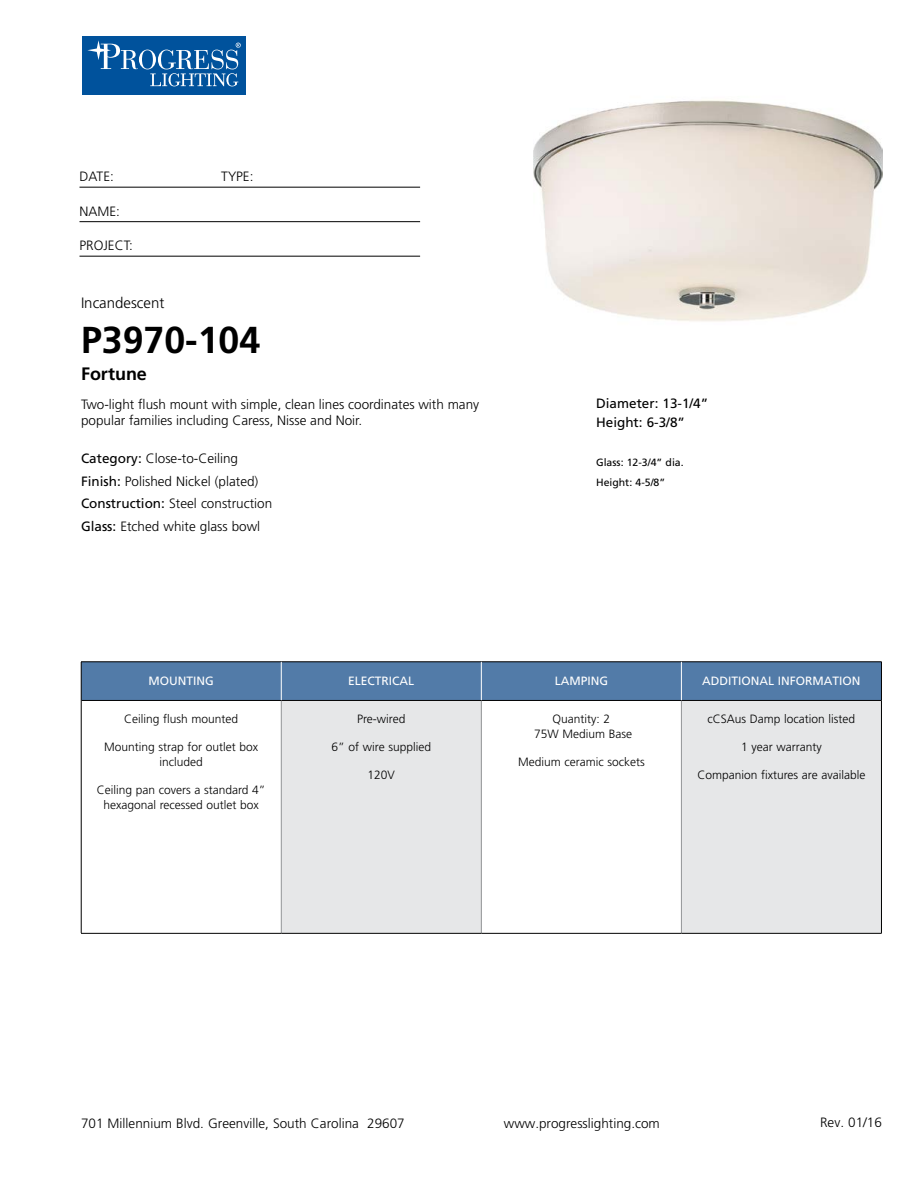
<style>
.page{position:relative;width:918px;height:1188px;background:#fff}
.page>*{position:absolute;margin:0;border:0;box-sizing:border-box;transform-origin:0 0}
.t1{font:700 37.5px "Frutiger";color:#000}
.t2{font:700 18px "Frutiger";color:#000}
.t3{font:300 15px "Frutiger";color:#000}
.t4{font:300 13.5px/22.5px "Frutiger";color:#000}
.t5{font:13.5px/19.5px "Frutiger";color:#000}
.t6{font:300 12px/15px "Frutiger";color:#000;text-align:center}
.t7{font:12px "Frutiger";color:#fff}
.t8{font:10.5px/19.5px "Frutiger";color:#000}
.s1{font-weight:400}
</style>
<div class="page">
<div style="left:82px;top:36px;width:164px;height:59px;background:#00529c"></div>
<svg style="left:139px;top:50px;width:17px;height:19px"></svg>
<div style="left:142px;top:50px;width:11px;height:19px;background:#00529c;border-radius:50%"></div>
<svg style="left:87px;top:40px;width:51px;height:29px"></svg>
<svg style="left:150px;top:43px;width:91px;height:43px"></svg>
<hr style="left:80px;top:187px;width:340px;height:1px;background:#000">
<hr style="left:80px;top:221px;width:340px;height:1px;background:#000">
<hr style="left:80px;top:256px;width:340px;height:1px;background:#000">
<div style="left:82px;top:663px;width:799px;height:37px;background:#527ba8"></div>
<div style="left:281px;top:700px;width:200px;height:233px;background:#e6e7e8"></div>
<div style="left:681px;top:700px;width:200px;height:233px;background:#e6e7e8"></div>
<hr style="left:281px;top:701px;width:1px;height:232px;background:#939598">
<hr style="left:481px;top:701px;width:1px;height:232px;background:#939598">
<hr style="left:681px;top:701px;width:1px;height:232px;background:#939598">
<hr style="left:81px;top:700px;width:200px;height:1px;background:#000">
<hr style="left:281px;top:700px;width:200px;height:1px;background:#000">
<hr style="left:481px;top:700px;width:200px;height:1px;background:#000">
<hr style="left:681px;top:700px;width:200px;height:1px;background:#000">
<hr style="left:81px;top:933px;width:200px;height:1px;background:#000">
<hr style="left:281px;top:933px;width:200px;height:1px;background:#000">
<hr style="left:481px;top:933px;width:200px;height:1px;background:#000">
<hr style="left:681px;top:933px;width:201px;height:1px;background:#000">
<hr style="left:81px;top:662px;width:200px;height:1px;background:#000">
<hr style="left:81px;top:662px;width:1px;height:38px;background:#000">
<hr style="left:281px;top:662px;width:200px;height:1px;background:#000">
<hr style="left:481px;top:662px;width:200px;height:1px;background:#000">
<hr style="left:681px;top:662px;width:201px;height:1px;background:#000">
<hr style="left:881px;top:662px;width:1px;height:38px;background:#000">
<hr style="left:81px;top:700px;width:1px;height:233px;background:#000">
<hr style="left:881px;top:700px;width:1px;height:233px;background:#000">
<hr style="left:281px;top:662px;width:1px;height:38px;background:#fff">
<hr style="left:681px;top:662px;width:1px;height:38px;background:#fff">
<hr style="left:481px;top:662px;width:1px;height:38px;background:#fff">
<img style="left:533px;top:100px;width:349px;height:222px">
<p class="t4" style="left:80px;top:165px;width:36px">DATE:</p>
<p class="t4" style="left:221px;top:165px;width:34px">TYPE:</p>
<p class="t4" style="left:80px;top:200px;width:42px">NAME:</p>
<p class="t4" style="left:80px;top:234px;width:55px">PROJECT:</p>
<p class="t3" style="left:81px;top:295px;width:85px">Incandescent</p>
<h1 class="t1" style="left:81px;top:318px;width:181px">P3970-104</h1>
<h2 class="t2" style="left:81px;top:364px;width:68px">Fortune</h2>
<p class="t4" style="left:81px;top:396px;width:400px;line-height:16.2px">Two-light flush mount with simple, clean lines coordinates with many popular families including Caress, Nisse and Noir.</p>
<p class="t4" style="left:81px;top:448px;width:193px"><span class="s1">Category:</span> Close-to-Ceiling<br><span class="s1">Finish:</span> Polished Nickel (plated)<br><span class="s1">Construction:</span> Steel construction<br><span class="s1">Glass:</span> Etched white glass bowl</p>
<p class="t5" style="left:596px;top:393px;width:114px">Diameter: 13-1/4”<br>Height: 6-3/8”</p>
<p class="t8" style="left:596px;top:453px;width:89px">Glass: 12-3/4” dia.<br>Height: 4-5/8”</p>
<p class="t7" style="left:149px;top:673px;width:67px">MOUNTING</p>
<p class="t7" style="left:348px;top:673px;width:68px">ELECTRICAL</p>
<p class="t7" style="left:555px;top:673px;width:55px">LAMPING</p>
<p class="t7" style="left:702px;top:673px;width:160px">ADDITIONAL INFORMATION</p>
<p class="t6" style="left:124px;top:712px;width:116px">Ceiling flush mounted</p>
<p class="t6" style="left:104px;top:739px;width:156px">Mounting strap for outlet box included</p>
<p class="t6" style="left:97px;top:782px;width:170px">Ceiling pan covers a standard 4” hexagonal recessed outlet box</p>
<p class="t6" style="left:357px;top:712px;width:50px">Pre-wired</p>
<p class="t6" style="left:332px;top:739px;width:101px">6” of wire supplied</p>
<p class="t6" style="left:368px;top:767px;width:29px">120V</p>
<p class="t6" style="left:708px;top:712px;width:149px">cCSAus Damp location listed</p>
<p class="t6" style="left:741px;top:739px;width:82px">1 year warranty</p>
<p class="t6" style="left:697px;top:767px;width:169px">Companion fixtures are available</p>
<p class="t6" style="left:534px;top:712px;width:100px">Quantity: 2<br>75W Medium Base</p>
<p class="t6" style="left:518px;top:754px;width:128px">Medium ceramic sockets</p>
<p class="t4" style="left:81px;top:1112px;width:325px">701 Millennium Blvd. Greenville, South Carolina 29607</p>
<p class="t4" style="left:504px;top:1112px;width:158px">www.progresslighting.com</p>
<p class="t4" style="left:820px;top:1111px;width:63px">Rev. 01/16</p>
</div>
